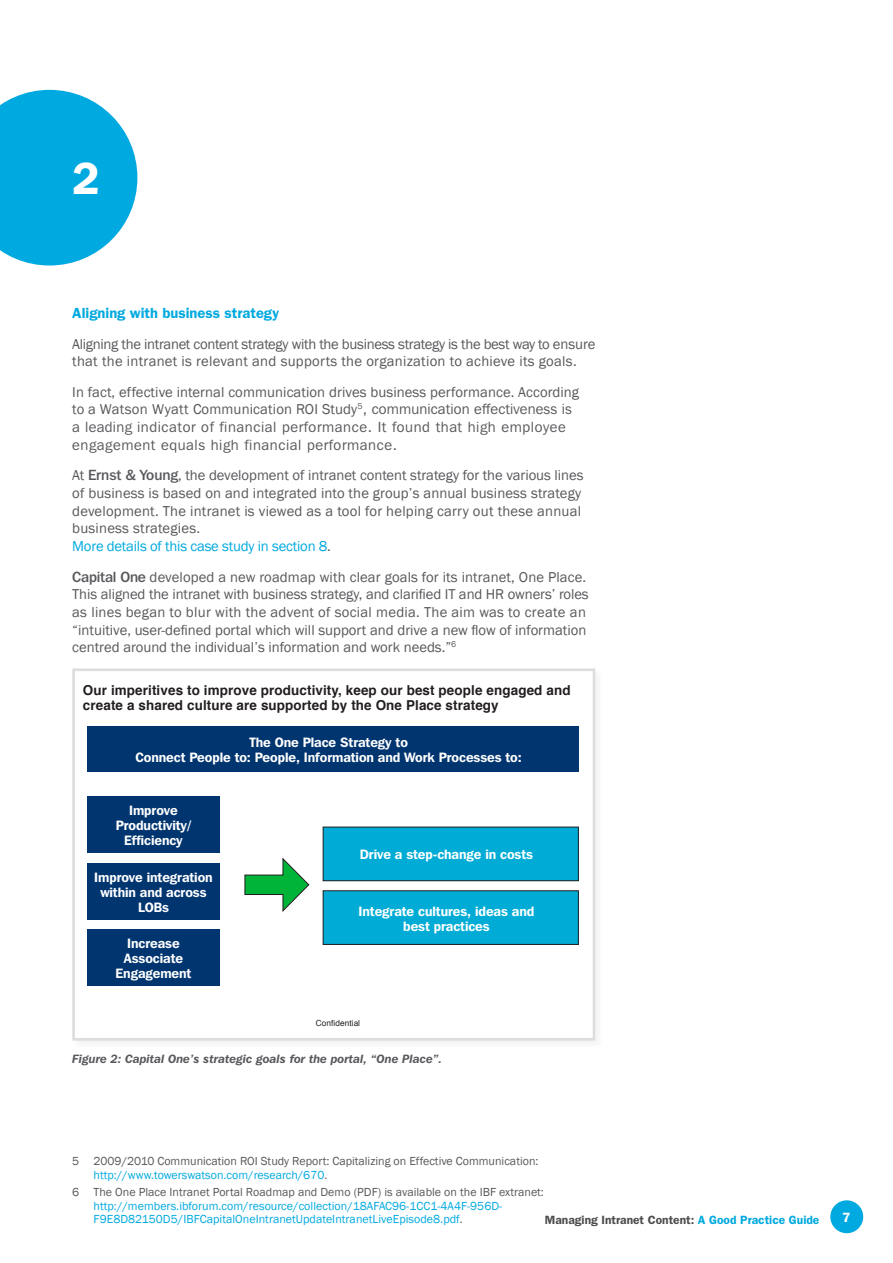
<style>
.page{position:relative;width:893px;height:1263px;background:#fff}
.page>*{position:absolute;margin:0;border:0;box-sizing:border-box;transform-origin:0 0}
.t1{font:600 45.45px "Franklin Gothic";color:#fff}
.Body_text{font:14.7px/17.7px "Franklin Gothic";color:#57585b}
.Body_text-2{font:14.7px/17.7px "Franklin Gothic IT Cby BT";letter-spacing:.04em;color:#57585b}
.Body_text-3{font:600 14.7px "Franklin Gothic";color:#00a9df}
.Table_body_smaller{font:700 13.65px/15.3px "Helvetica";letter-spacing:.01em;color:#221e20}
.Table_body_smaller-2{font:600 13.5px/15px "Franklin Gothic IT Cby BT";letter-spacing:-.005em;color:#fff;text-align:center}
.t2{font:600 13.5px "Franklin Gothic";color:#fff}
.Footnote_text{font:12px/13.5px "Franklin Gothic";letter-spacing:.005em;color:#00a9df}
.Footnote_text-2{font:12px/13.5px "Franklin Gothic";color:#57585b}
.t3{font:italic 600 12px "Franklin Gothic IT Cby BT";color:#57585b}
.t4{font:600 12px "Franklin Gothic";color:#4d4d4f}
.Table_body_smaller-3{font:8.4px "Helvetica";letter-spacing:.01em;color:#221e20}
.s1{font-family:"Franklin Gothic"}
.s2{font-family:"Franklin Gothic IT Cby BT";font-weight:500}
.s3{color:#00a9df}
.s4{color:#57585b}
</style>
<div class="page">
<div style="left:830px;top:1200px;width:33px;height:33px;background:#00a9df;border-radius:50%"></div>
<svg style="left:0;top:90px;width:137px;height:175px;background:#26b6e3"></svg>
<div style="left:72px;top:668px;width:532px;height:381px;background:#221e20;opacity:.05"></div>
<div style="left:72px;top:668px;width:523px;height:372px;background:#fff;border:3px solid #dbddde"></div>
<div style="left:87px;top:726px;width:492px;height:46px;background:#00356f"></div>
<div style="left:323px;top:827px;width:255px;height:54px;background:#00acd5"></div>
<div style="left:323px;top:827px;width:256px;height:54px;border:1px solid #221e20"></div>
<div style="left:323px;top:891px;width:255px;height:53px;background:#00acd5"></div>
<div style="left:323px;top:890px;width:256px;height:55px;border:1px solid #221e20"></div>
<div style="left:87px;top:796px;width:133px;height:57px;background:#00356f"></div>
<div style="left:87px;top:863px;width:133px;height:56px;background:#00356f"></div>
<div style="left:87px;top:929px;width:133px;height:57px;background:#00356f"></div>
<svg style="left:244px;top:858px;width:66px;height:54px"></svg>
<p class="t1" style="left:72px;top:152px;width:29px">2</p>
<p class="Body_text-3" style="left:72px;top:304px;width:208px">Aligning with business strategy</p>
<p class="Body_text" style="left:72px;top:335px;width:525px">Aligning the intranet content strategy with the business strategy is the best way to ensure that the intranet is relevant and supports the organization to achieve its goals.</p>
<p class="Body_text-2" style="left:72px;top:382px;width:508px"><span class="s1">In fact, effective internal communication drives business performance. According to a Watson Wyatt Communication ROI Study</span><sup>5</sup>, communication effectiveness is a leading indicator of financial performance. It found that high employee engagement equals high financial performance.</p>
<p class="Body_text" style="left:72px;top:467px;width:513px">At <span class="s2">Ernst &amp; Young</span>, the development of intranet content strategy for the various lines of business is based on and integrated into the group’s annual business strategy development. The intranet is viewed as a tool for helping carry out these annual business strategies.<br><span class="s3">More details of this case study in section 8</span>.</p>
<p class="Body_text" style="left:72px;top:568px;width:518px"><span class="s2">Capital One</span> developed a new roadmap with clear goals for its intranet, One Place.<br>This aligned the intranet with business strategy, and clarified IT and HR owners’ roles as lines began to blur with the advent of social media. The aim was to create an “intuitive, user-defined portal which will support and drive a new flow of information centred around the individual’s information and work needs.”<sup>6</sup></p>
<p class="Table_body_smaller" style="left:83px;top:683px;width:489px">Our imperitives to improve productivity, keep our best people engaged and create a shared culture are supported by the One Place strategy</p>
<p class="Table_body_smaller-2" style="left:136px;top:734px;width:388px">The One Place Strategy to<br>Connect People to: People, Information and Work Processes to:</p>
<p class="Table_body_smaller-2" style="left:116px;top:802px;width:77px">Improve<br>Productivity/<br>Efficiency</p>
<p class="Table_body_smaller-2" style="left:94px;top:869px;width:120px">Improve integration within and across<br>LOBs</p>
<p class="Table_body_smaller-2" style="left:116px;top:936px;width:77px">Increase<br>Associate<br>Engagement</p>
<p class="Table_body_smaller-2" style="left:360px;top:847px;width:175px">Drive a step-change in costs</p>
<p class="Table_body_smaller-2" style="left:359px;top:903px;width:177px">Integrate cultures, ideas and best practices</p>
<p class="Table_body_smaller-3" style="left:316px;top:1017px;width:46px">Confidential</p>
<p class="t3" style="left:72px;top:1051px;width:371px">Figure 2: Capital One’s strategic goals for the portal, “One Place”.</p>
<p class="Footnote_text-2" style="left:94px;top:1155px;width:446px;text-indent:-21px">5 2009/2010 Communication ROI Study Report: Capitalizing on Effective Communication: <span class="s3">http://www.towerswatson.com/research/670</span>.</p>
<p class="Footnote_text" style="left:94px;top:1186px;width:452px;text-indent:-21px"><span class="s4">6 The One Place Intranet Portal Roadmap and Demo (PDF) is available on the IBF extranet: </span>http://members.ibforum.com/resource/collection/18AFAC96-1CC1-4A4F-956D-<br>F9E8D82150D5/IBFCapitalOneIntranetUpdateIntranetLiveEpisode8.pdf<span class="s4">.</span></p>
<p class="t4" style="left:545px;top:1212px;width:276px">Managing Intranet Content: <span class="s3">A Good Practice Guide</span></p>
<p class="t2" style="left:842px;top:1209px;width:10px">7</p>
</div>
